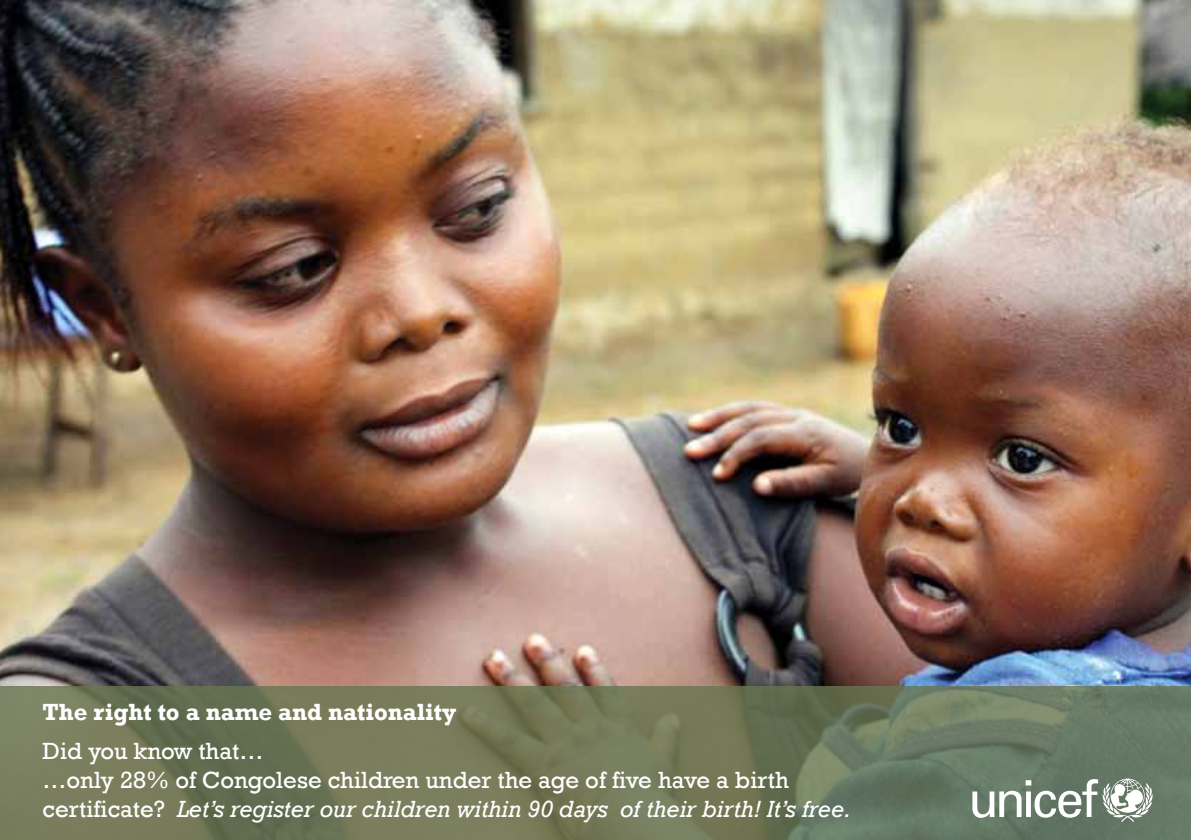
<style>
.page{position:relative;width:1191px;height:840px;background:#fff}
.page>*{position:absolute;margin:0;border:0;box-sizing:border-box;transform-origin:0 0}
.t1{font:24px/28.8px "Rockwell";color:#fff}
.t2{font:700 24px "Rockwell";color:#fff}
.t3{font:700 22.4px "Univers";letter-spacing:-.025em;color:#fff}
.s1{font-style:italic}
</style>
<div class="page">
<img style="left:0;top:0;width:1191px;height:686px">
<svg style="left:0;top:686px;width:1191px;height:153px;background:#6f785b"></svg>
<svg style="left:972px;top:778px;width:180px;height:43px"></svg>
<p class="t2" style="left:43px;top:697px;width:415px">The right to a name and nationality</p>
<p class="t1" style="left:43px;top:736px;width:810px">Did you know that…<br>…only 28% of Congolese children under the age of five have a birth certificate? <span class="s1">Let’s register our children within 90 days of their birth! It’s free.</span></p>
<p class="t3" style="left:367px;top:794px;width:172px">unite for children</p>
</div>
